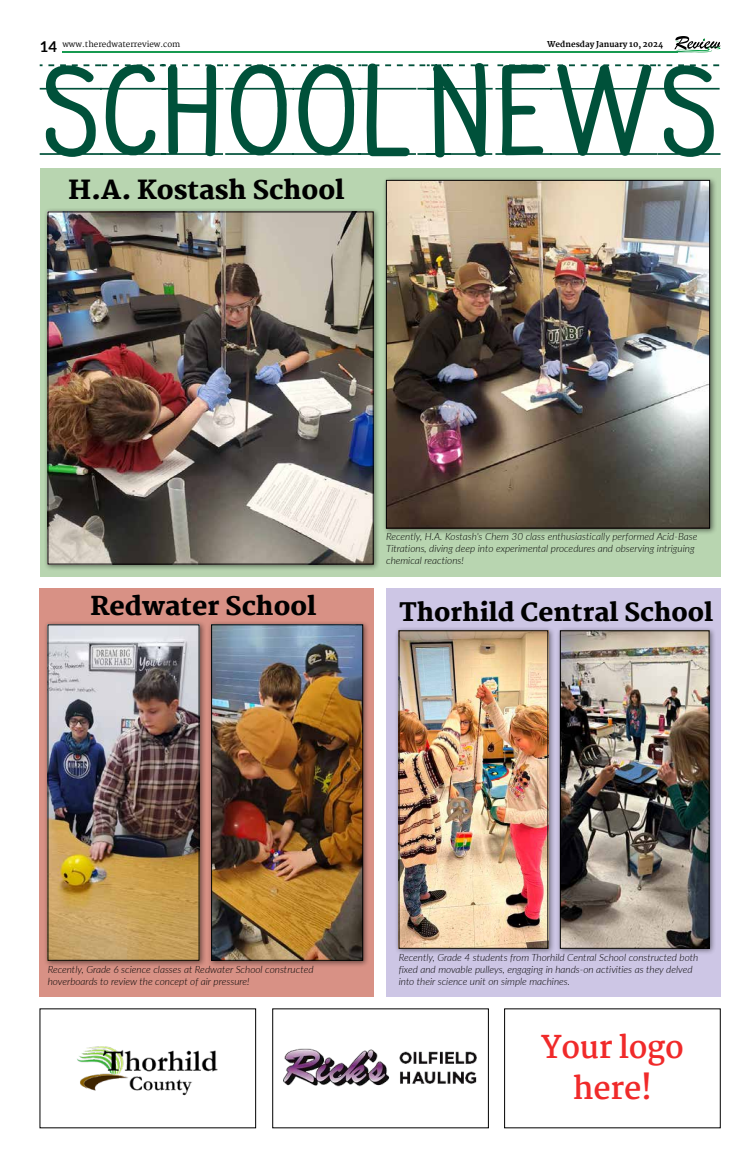
<style>
.page{position:relative;width:756px;height:1170px;background:#fff}
.page>*{position:absolute;margin:0;border:0;box-sizing:border-box;transform-origin:0 0}
.t1{font:700 30.8px/40.8px "Martel";letter-spacing:-.01em;color:#f02a2a;text-align:center}
.t2{font:800 25.9px "Martel";color:#000}
.t3{font:800 25.6px "Martel";color:#000}
.t4{font:800 25px "Martel";color:#000}
.t5{font:italic 300 10px/12px "Lato";color:#000}
.t6{font:8px "Martel";color:#000}
.t7{font:800 8px "Martel";color:#000}
.s1{font-family:"Lato";font-weight:700;font-size:14.9px}
</style>
<div class="page">
<hr style="left:62px;top:51px;width:615px;height:1px;background:#169a50">
<svg style="left:674px;top:36px;width:46px;height:16px"></svg>
<svg style="left:40px;top:63px;width:680px;height:94px"></svg>
<img style="left:77px;top:1046px;width:141px;height:50px">
<img style="left:284px;top:1048px;width:193px;height:39px">
<div style="left:40px;top:168px;width:680px;height:408px;background:#b8d5b0"></div>
<div style="left:44px;top:208px;width:336px;height:363px;background:#000;opacity:.5"></div>
<img style="left:50px;top:214px;width:321px;height:348px">
<div style="left:48px;top:212px;width:325px;height:352px;border:1px solid #000"></div>
<div style="left:382px;top:176px;width:334px;height:359px;background:#000;opacity:.5"></div>
<img style="left:388px;top:182px;width:319px;height:344px">
<div style="left:386px;top:180px;width:323px;height:348px;border:1px solid #000"></div>
<div style="left:40px;top:588px;width:334px;height:408px;background:#d89185"></div>
<div style="left:386px;top:588px;width:334px;height:408px;background:#cdc6e5"></div>
<div style="left:395px;top:626px;width:160px;height:329px;background:#000;opacity:.5"></div>
<img style="left:400px;top:632px;width:146px;height:314px">
<div style="left:556px;top:626px;width:160px;height:329px;background:#000;opacity:.5"></div>
<img style="left:562px;top:632px;width:145px;height:314px">
<div style="left:560px;top:630px;width:149px;height:318px;border:1px solid #000"></div>
<div style="left:44px;top:620px;width:162px;height:347px;background:#000;opacity:.5"></div>
<img style="left:50px;top:626px;width:147px;height:332px">
<div style="left:207px;top:620px;width:163px;height:347px;background:#000;opacity:.5"></div>
<img style="left:213px;top:626px;width:148px;height:332px">
<div style="left:211px;top:624px;width:152px;height:336px;border:1px solid #000"></div>
<p class="t6" style="left:40px;top:39px;width:142px"><span class="s1">14</span> www.theredwaterreview.com</p>
<p class="t7" style="left:547px;top:39px;width:117px">Wednesday January 10, 2024</p>
<h2 class="t2" style="left:69px;top:174px;width:277px">H.A. Kostash School</h2>
<p class="t5" style="left:386px;top:530px;width:313px">Recently, H.A. Kostash's Chem 30 class enthusiastically performed Acid-Base<br>Titrations, diving deep into experimental procedures and observing intriguing chemical reactions!</p>
<h3 class="t3" style="left:90px;top:591px;width:227px">Redwater School</h3>
<h3 class="t4" style="left:399px;top:598px;width:315px">Thorhild Central School</h3>
<p class="t5" style="left:48px;top:962px;width:267px">Recently, Grade 6 science classes at Redwater School constructed hoverboards to review the concept of air pressure!</p>
<p class="t5" style="left:398px;top:950px;width:301px">Recently, Grade 4 students from Thorhild Central School constructed both fixed and movable pulleys, engaging in hands-on activities as they delved into their science unit on simple machines.</p>
<h1 class="t1" style="left:541px;top:1026px;width:144px">Your logo here!</h1>
</div>
